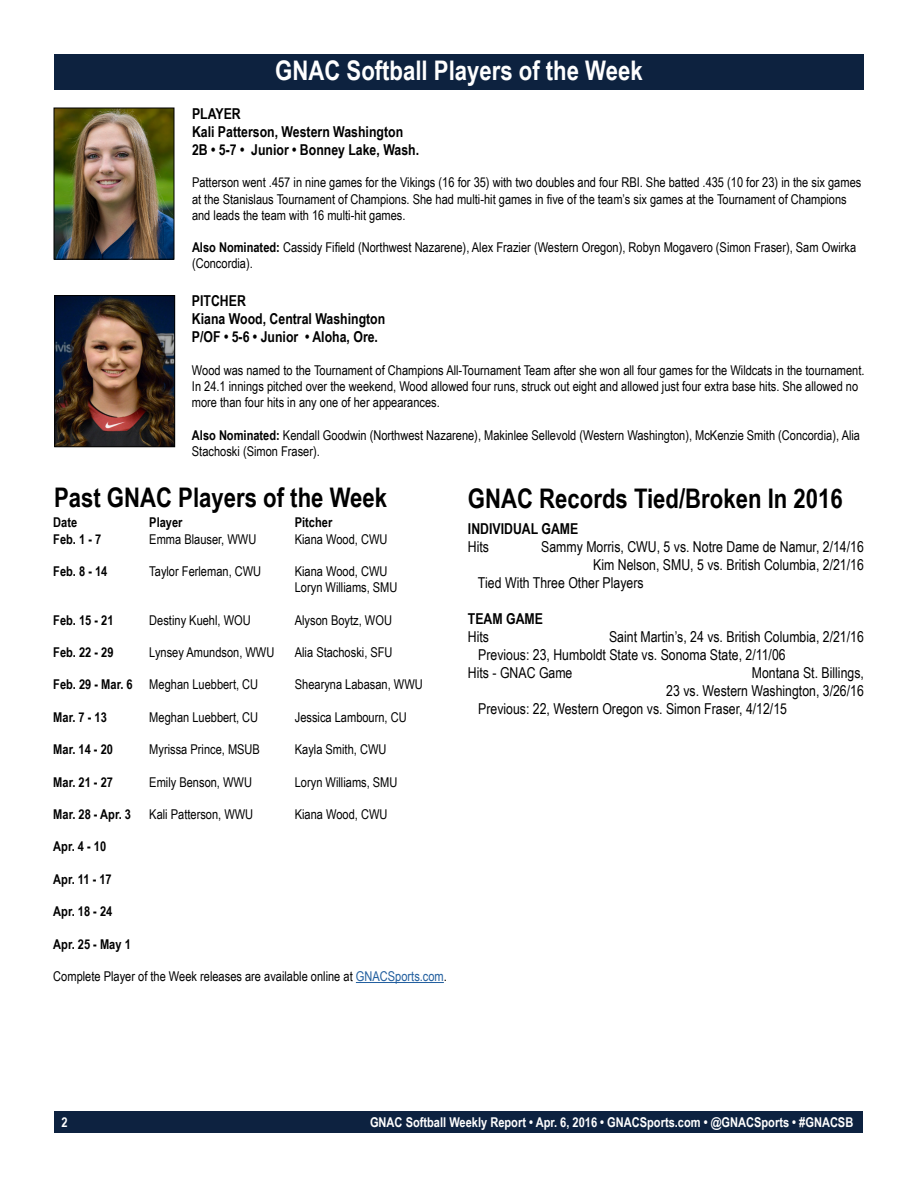
<style>
.page{position:relative;width:918px;height:1188px;background:#fff}
.page>*{position:absolute;margin:0;border:0;box-sizing:border-box;transform-origin:0 0}
.t1{font:700 27px "Arial Narrow";color:#000}
.t2{font:700 27px "Arial Narrow";color:#fff}
.t3{font:15px "Arial Narrow";color:#000}
.t4{font:700 15px/18px "Arial Narrow";color:#000}
.t5{font:13.5px/16.2px "Arial Narrow";color:#000}
.t6{font:700 13.5px "Arial Narrow";color:#000}
.t7{font:700 13.5px "Arial Narrow";color:#fff}
.s1{font-weight:700}
.s2{color:#215e9e}
</style>
<div class="page">
<div style="left:55px;top:1111px;width:808px;height:22px;background:#0d2240"></div>
<div style="left:54px;top:54px;width:810px;height:36px;background:#0d223f"></div>
<img style="left:56px;top:110px;width:116px;height:148px">
<div style="left:54px;top:108px;width:120px;height:152px;border:1px solid #000"></div>
<img style="left:56px;top:297px;width:117px;height:148px">
<div style="left:54px;top:295px;width:121px;height:152px;border:1px solid #000"></div>
<hr style="left:356px;top:982px;width:88px;height:1px;background:#215e9e">
<h1 class="t2" style="left:275px;top:50px;width:369px">GNAC Softball Players of the Week</h1>
<p class="t4" style="left:192px;top:104px;width:229px">PLAYER<br>Kali Patterson, Western Washington<br>2B • 5-7 • Junior • Bonney Lake, Wash.</p>
<p class="t5" style="left:192px;top:174px;width:671px">Patterson went .457 in nine games for the Vikings (16 for 35) with two doubles and four RBI. She batted .435 (10 for 23) in the six games at the Stanislaus Tournament of Champions. She had multi-hit games in five of the team’s six games at the Tournament of Champions and leads the team with 16 multi-hit games.</p>
<p class="t5" style="left:192px;top:239px;width:666px"><span class="s1">Also Nominated:</span> Cassidy Fifield (Northwest Nazarene), Alex Frazier (Western Oregon), Robyn Mogavero (Simon Fraser), Sam Owirka (Concordia).</p>
<p class="t4" style="left:192px;top:291px;width:195px">PITCHER<br>Kiana Wood, Central Washington<br>P/OF • 5-6 • Junior • Aloha, Ore.</p>
<p class="t5" style="left:192px;top:362px;width:674px">Wood was named to the Tournament of Champions All-Tournament Team after she won all four games for the Wildcats in the tournament.<br>In 24.1 innings pitched over the weekend, Wood allowed four runs, struck out eight and allowed just four extra base hits. She allowed no more than four hits in any one of her appearances.</p>
<p class="t5" style="left:192px;top:426px;width:670px"><span class="s1">Also Nominated:</span> Kendall Goodwin (Northwest Nazarene), Makinlee Sellevold (Western Washington), McKenzie Smith (Concordia), Alia<br>Stachoski (Simon Fraser).</p>
<h1 class="t1" style="left:54px;top:477px;width:335px">Past GNAC Players of the Week</h1>
<p class="t6" style="left:53px;top:513px;width:25px">Date</p>
<p class="t6" style="left:149px;top:513px;width:35px">Player</p>
<p class="t6" style="left:295px;top:513px;width:39px">Pitcher</p>
<p class="t6" style="left:53px;top:529px;width:49px">Feb. 1 - 7</p>
<p class="t5" style="left:149px;top:530px;width:109px">Emma Blauser, WWU</p>
<p class="t5" style="left:295px;top:530px;width:94px">Kiana Wood, CWU</p>
<p class="t6" style="left:53px;top:561px;width:56px">Feb. 8 - 14</p>
<p class="t5" style="left:149px;top:563px;width:113px">Taylor Ferleman, CWU</p>
<p class="t5" style="left:295px;top:563px;width:104px">Kiana Wood, CWU<br>Loryn Williams, SMU</p>
<p class="t6" style="left:53px;top:610px;width:62px">Feb. 15 - 21</p>
<p class="t5" style="left:149px;top:611px;width:103px">Destiny Kuehl, WOU</p>
<p class="t5" style="left:295px;top:611px;width:99px">Alyson Boytz, WOU</p>
<p class="t6" style="left:53px;top:642px;width:62px">Feb. 22 - 29</p>
<p class="t5" style="left:149px;top:644px;width:127px">Lynsey Amundson, WWU</p>
<p class="t5" style="left:295px;top:644px;width:99px">Alia Stachoski, SFU</p>
<p class="t5" style="left:53px;top:676px;width:206px"><span class="s1">Feb. 29 - Mar. 6</span> Meghan Luebbert, CU</p>
<p class="t5" style="left:295px;top:676px;width:129px">Shearyna Labasan, WWU</p>
<p class="t6" style="left:53px;top:707px;width:55px">Mar. 7 - 13</p>
<p class="t5" style="left:149px;top:709px;width:110px">Meghan Luebbert, CU</p>
<p class="t5" style="left:295px;top:709px;width:113px">Jessica Lambourn, CU</p>
<p class="t6" style="left:53px;top:739px;width:61px">Mar. 14 - 20</p>
<p class="t5" style="left:149px;top:741px;width:112px">Myrissa Prince, MSUB</p>
<p class="t5" style="left:295px;top:741px;width:93px">Kayla Smith, CWU</p>
<p class="t6" style="left:53px;top:772px;width:61px">Mar. 21 - 27</p>
<p class="t5" style="left:149px;top:773px;width:104px">Emily Benson, WWU</p>
<p class="t5" style="left:295px;top:773px;width:104px">Loryn Williams, SMU</p>
<p class="t6" style="left:53px;top:804px;width:79px">Mar. 28 - Apr. 3</p>
<p class="t5" style="left:149px;top:806px;width:105px">Kali Patterson, WWU</p>
<p class="t5" style="left:295px;top:806px;width:94px">Kiana Wood, CWU</p>
<p class="t6" style="left:53px;top:837px;width:54px">Apr. 4 - 10</p>
<p class="t6" style="left:53px;top:869px;width:60px">Apr. 11 - 17</p>
<p class="t6" style="left:53px;top:901px;width:61px">Apr. 18 - 24</p>
<p class="t6" style="left:53px;top:934px;width:79px">Apr. 25 - May 1</p>
<p class="t5" style="left:53px;top:968px;width:395px">Complete Player of the Week releases are available online at <span class="s2">GNACSports.com</span>.</p>
<h1 class="t1" style="left:468px;top:478px;width:376px">GNAC Records Tied/Broken In 2016</h1>
<p class="t4" style="left:468px;top:519px;width:112px">INDIVIDUAL GAME</p>
<p class="t3" style="left:468px;top:536px;width:23px">Hits</p>
<p class="t3" style="left:541px;top:536px;width:324px">Sammy Morris, CWU, 5 vs. Notre Dame de Namur, 2/14/16</p>
<p class="t3" style="left:593px;top:554px;width:272px">Kim Nelson, SMU, 5 vs. British Columbia, 2/21/16</p>
<p class="t3" style="left:478px;top:572px;width:167px">Tied With Three Other Players</p>
<p class="t4" style="left:468px;top:609px;width:77px">TEAM GAME</p>
<p class="t3" style="left:468px;top:626px;width:23px">Hits</p>
<p class="t3" style="left:609px;top:626px;width:256px">Saint Martin’s, 24 vs. British Columbia, 2/21/16</p>
<p class="t3" style="left:478px;top:644px;width:309px">Previous: 23, Humboldt State vs. Sonoma State, 2/11/06</p>
<p class="t3" style="left:468px;top:662px;width:106px">Hits - GNAC Game</p>
<p class="t3" style="left:752px;top:662px;width:114px">Montana St. Billings,</p>
<p class="t3" style="left:666px;top:680px;width:199px">23 vs. Western Washington, 3/26/16</p>
<p class="t3" style="left:478px;top:698px;width:310px">Previous: 22, Western Oregon vs. Simon Fraser, 4/12/15</p>
<p class="t7" style="left:61px;top:1112px;width:8px">2</p>
<p class="t7" style="left:370px;top:1112px;width:485px">GNAC Softball Weekly Report • Apr. 6, 2016 • GNACSports.com • @GNACSports • #GNACSB</p>
</div>
